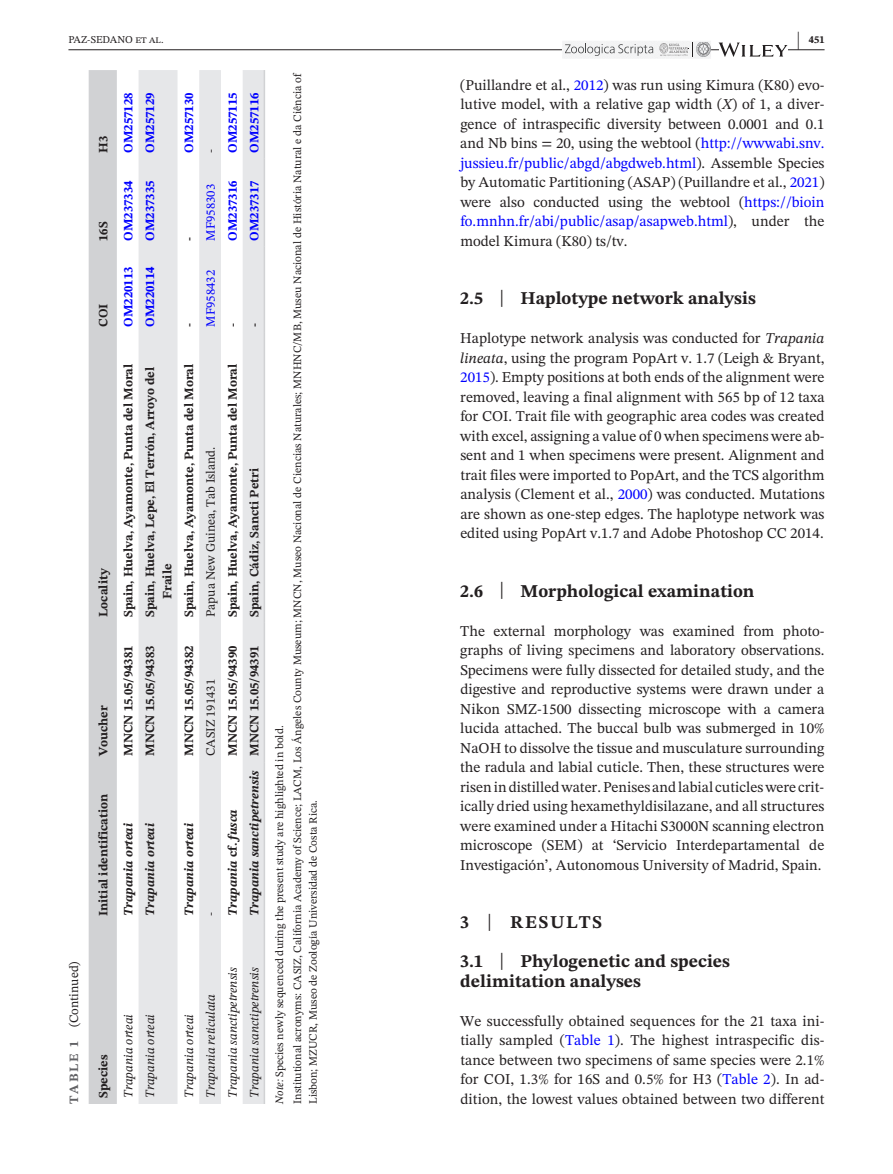
<style>
.page{position:relative;width:893px;height:1174px;background:#fff}
.page>*{position:absolute;margin:0;border:0;box-sizing:border-box;transform-origin:0 0}
.t1{font:700 21px "STIX Two Text";color:#231f20;scale:.42 1}
.t2{font:700 18px/39px "STIX Two Text";color:#231f20}
.t3{font:15px/19.5px "STIX Two Text";color:#231f20;text-align:justify}
.t4{font:700 12.75px/17.2px "STIX Two Text";color:#231f20}
.t5{font:italic 12.75px "STIX Two Text";color:#231f20}
.t6{font:italic 700 12.75px "STIX Two Text";color:#231f20}
.t7{font:700 12.75px "STIX Two Text";color:#00f}
.t8{font:12.75px "STIX Two Text";color:#231f20}
.t9{font:12.75px "STIX Two Text";color:#00f}
.t10{font:11.25px/18px "STIX Two Text";color:#231f20}
.t11{font:10.5px "STIX Two Text";color:#231f20}
.t12{font:700 10.5px "STIX Two Text";color:#231f20}
.s1{color:#00f}
.s2{font-style:italic}
.s3{font-weight:400;font-size:23.7px}
.s4{font-style:normal}
.s5{font-weight:700;color:#636366}
</style>
<div class="page">
<hr style="left:68px;top:49px;width:756px;height:1px;background:#231f20">
<img style="left:562px;top:41px;width:149px;height:18px">
<svg style="left:565px;top:44px;width:88px;height:12px"></svg>
<svg style="left:659px;top:42px;width:34px;height:14px"></svg>
<img style="left:696px;top:42px;width:15px;height:14px">
<svg style="left:719px;top:43px;width:68px;height:14px"></svg>
<div style="left:89px;top:70px;width:28px;height:1034px;background:#d1d2d4"></div>
<svg style="left:139px;top:70px;width:125px;height:1034px;fill:#e6e7e9"></svg>
<hr style="left:264px;top:922px;width:1px;height:182px;background:#d1d2d4">
<hr style="left:264px;top:762px;width:1px;height:160px;background:#d1d2d4">
<hr style="left:264px;top:623px;width:1px;height:139px;background:#d1d2d4">
<hr style="left:264px;top:333px;width:1px;height:290px;background:#d1d2d4">
<hr style="left:264px;top:247px;width:1px;height:86px;background:#d1d2d4">
<hr style="left:264px;top:159px;width:1px;height:88px;background:#d1d2d4">
<hr style="left:264px;top:70px;width:1px;height:89px;background:#d1d2d4">
<h1 class="t1" style="left:797px;top:24px;width:8px">|</h1>
<p class="t11" style="left:68px;top:32px;width:97px">PAZ--SEDANO et al.</p>
<p class="t12" style="left:809px;top:32px;width:17px">451</p>
<p class="t3" style="left:460px;top:75px;width:366px">(Puillandre et al., <span class="s1">2012</span>) was run using Kimura (K80) evo&shy;lutive model, with a relative gap width (<span class="s2">X</span>) of 1, a diver&shy;gence of intraspecific diversity between 0.0001 and 0.1 and Nb bins = 20, using the webtool (<span class="s1">http://wwwabi.snv. jussieu.fr/public/abgd/abgdweb.html</span>). Assemble Species by Automatic Partitioning (ASAP) (Puillandre et al., <span class="s1">2021</span>) were also conducted using the webtool (<span class="s1">https://bioin fo.mnhn.fr/abi/public/asap/asapweb.html</span>), under the model Kimura (K80) ts/tv.</p>
<p class="t10" style="left:270px;top:1104px;width:1032px;rotate:-90deg"><span class="s2">Note:</span> Species newly sequenced during the present study are highlighted in bold.<br>Institutional acronyms: CASIZ, California Academy of Science; LACM, Los Ángeles County Museum; MNCN, Museo Nacional de Ciencias Naturales; MNHNC/MB, Museu Nacional de História Natural e da Ciência of</p>
<p class="t7" style="left:245px;top:153px;width:62px;rotate:-90deg">OM257116</p>
<p class="t7" style="left:119px;top:153px;width:62px;rotate:-90deg">OM257128</p>
<p class="t7" style="left:141px;top:153px;width:62px;rotate:-90deg">OM257129</p>
<p class="t7" style="left:180px;top:153px;width:62px;rotate:-90deg">OM257130</p>
<p class="t7" style="left:223px;top:153px;width:62px;rotate:-90deg">OM257115</p>
<p class="t4" style="left:95px;top:153px;width:19px;rotate:-90deg">H3</p>
<p class="t8" style="left:202px;top:153px;width:6px;rotate:-90deg">-</p>
<p class="t7" style="left:119px;top:241px;width:62px;rotate:-90deg">OM237334</p>
<p class="t7" style="left:223px;top:241px;width:62px;rotate:-90deg">OM237316</p>
<p class="t7" style="left:245px;top:241px;width:62px;rotate:-90deg">OM237317</p>
<p class="t7" style="left:141px;top:241px;width:62px;rotate:-90deg">OM237335</p>
<p class="t9" style="left:202px;top:241px;width:58px;rotate:-90deg">MF958303</p>
<p class="t4" style="left:95px;top:241px;width:21px;rotate:-90deg">16S</p>
<p class="t4" style="left:181px;top:241px;width:6px;rotate:-90deg">-</p>
<p class="t7" style="left:141px;top:327px;width:62px;rotate:-90deg">OM220114</p>
<p class="t7" style="left:119px;top:327px;width:62px;rotate:-90deg">OM220113</p>
<p class="t9" style="left:202px;top:327px;width:58px;rotate:-90deg">MF958432</p>
<p class="t2" style="left:460px;top:279px;width:297px">2.5 <span class="s3">|</span> Haplotype network analysis</p>
<p class="t3" style="left:460px;top:328px;width:366px">Haplotype network analysis was conducted for <span class="s2">Trapania lineata</span>, using the program PopArt v. 1.7 (Leigh &amp; Bryant, <span class="s1">2015</span>). Empty positions at both ends of the alignment were removed, leaving a final alignment with 565 bp of 12 taxa for COI. Trait file with geographic area codes was created with excel, assigning a value of 0 when specimens were ab&shy;sent and 1 when specimens were present. Alignment and trait files were imported to PopArt, and the TCS algorithm analysis (Clement et al., <span class="s1">2000</span>) was conducted. Mutations are shown as one-step edges. The haplotype network was edited using PopArt v.1.7 and Adobe Photoshop CC 2014.</p>
<p class="t4" style="left:95px;top:327px;width:25px;rotate:-90deg">COI</p>
<p class="t4" style="left:181px;top:327px;width:6px;rotate:-90deg">-</p>
<p class="t4" style="left:224px;top:327px;width:6px;rotate:-90deg">-</p>
<p class="t4" style="left:246px;top:327px;width:6px;rotate:-90deg">-</p>
<p class="t4" style="left:120px;top:617px;width:255px;rotate:-90deg">Spain, Huelva, Ayamonte, Punta del Moral</p>
<p class="t4" style="left:181px;top:617px;width:255px;rotate:-90deg">Spain, Huelva, Ayamonte, Punta del Moral</p>
<p class="t4" style="left:224px;top:617px;width:255px;rotate:-90deg">Spain, Huelva, Ayamonte, Punta del Moral</p>
<p class="t4" style="left:142px;top:599px;width:233px;text-indent:-18px;rotate:-90deg">Spain, Huelva, Lepe, El Terrón, Arroyo del<br>Fraile</p>
<p class="t8" style="left:202px;top:617px;width:172px;rotate:-90deg">Papua New Guinea, Tab Island.</p>
<p class="t4" style="left:246px;top:617px;width:150px;rotate:-90deg">Spain, Cádiz, Sancti Petri</p>
<p class="t4" style="left:95px;top:617px;width:50px;rotate:-90deg">Locality</p>
<p class="t2" style="left:460px;top:572px;width:296px">2.6 <span class="s3">|</span> Morphological examination</p>
<p class="t3" style="left:460px;top:621px;width:366px">The external morphology was examined from photo&shy;graphs of living specimens and laboratory observations.<br>Specimens were fully dissected for detailed study, and the digestive and reproductive systems were drawn under a Nikon SMZ-1500 dissecting microscope with a camera lucida attached. The buccal bulb was submerged in 10% NaOH to dissolve the tissue and musculature surrounding the radula and labial cuticle. Then, these structures were risenindistilledwater.Penises and labial cuticleswere crit&shy;ically dried using hexamethyldisilazane, and all structures were examined under a Hitachi S3000N scanning electron microscope (SEM) at ‘Servicio Interdepartamental de Investigación’, Autonomous University of Madrid, Spain.</p>
<p class="t4" style="left:224px;top:756px;width:112px;rotate:-90deg">MNCN 15.05/94390</p>
<p class="t4" style="left:181px;top:756px;width:112px;rotate:-90deg">MNCN 15.05/94382</p>
<p class="t4" style="left:120px;top:756px;width:112px;rotate:-90deg">MNCN 15.05/94381</p>
<p class="t6" style="left:245px;top:916px;width:272px;rotate:-90deg">Trapania sanctipetrensis <span class="s4">MNCN 15.05/94391</span></p>
<p class="t4" style="left:142px;top:756px;width:112px;rotate:-90deg">MNCN 15.05/94383</p>
<p class="t8" style="left:202px;top:756px;width:79px;rotate:-90deg">CASIZ 191431</p>
<p class="t4" style="left:95px;top:756px;width:52px;rotate:-90deg">Voucher</p>
<p class="t4" style="left:95px;top:916px;width:124px;rotate:-90deg">Initial identification</p>
<p class="t10" style="left:304px;top:1104px;width:305px;rotate:-90deg">Lisbon; MZUCR, Museo de Zoología Universidad de Costa Rica.</p>
<p class="t6" style="left:223px;top:916px;width:108px;rotate:-90deg">Trapania <span class="s4">cf.</span> fusca</p>
<p class="t6" style="left:119px;top:916px;width:95px;rotate:-90deg">Trapania orteai</p>
<p class="t6" style="left:141px;top:916px;width:95px;rotate:-90deg">Trapania orteai</p>
<p class="t6" style="left:180px;top:916px;width:95px;rotate:-90deg">Trapania orteai</p>
<p class="t8" style="left:202px;top:916px;width:6px;rotate:-90deg">-</p>
<p class="t2" style="left:460px;top:903px;width:271px">3 <span class="s3">|</span> RESULTS<br>3.1 <span class="s3">|</span> Phylogenetic and species</p>
<p class="t2" style="left:460px;top:962px;width:182px">delimitation analyses</p>
<p class="t3" style="left:460px;top:1011px;width:366px">We successfully obtained sequences for the 21 taxa ini&shy;tially sampled (<span class="s1">Table 1</span>). The highest intraspecific dis&shy;tance between two specimens of same species were 2.1% for COI, 1.3% for 16S and 0.5% for H3 (<span class="s1">Table 2</span>). In ad&shy;dition, the lowest values obtained between two different</p>
<p class="t8" style="left:65px;top:1104px;width:144px;rotate:-90deg"><span class="s5">TABLE 1</span> (Continued)</p>
<p class="t5" style="left:223px;top:1098px;width:132px;rotate:-90deg">Trapania sanctipetrensis</p>
<p class="t5" style="left:245px;top:1098px;width:132px;rotate:-90deg">Trapania sanctipetrensis</p>
<p class="t5" style="left:202px;top:1098px;width:106px;rotate:-90deg">Trapania reticulata</p>
<p class="t5" style="left:119px;top:1098px;width:85px;rotate:-90deg">Trapania orteai</p>
<p class="t5" style="left:141px;top:1098px;width:85px;rotate:-90deg">Trapania orteai</p>
<p class="t5" style="left:180px;top:1098px;width:85px;rotate:-90deg">Trapania orteai</p>
<p class="t4" style="left:95px;top:1098px;width:45px;rotate:-90deg">Species</p>
</div>
